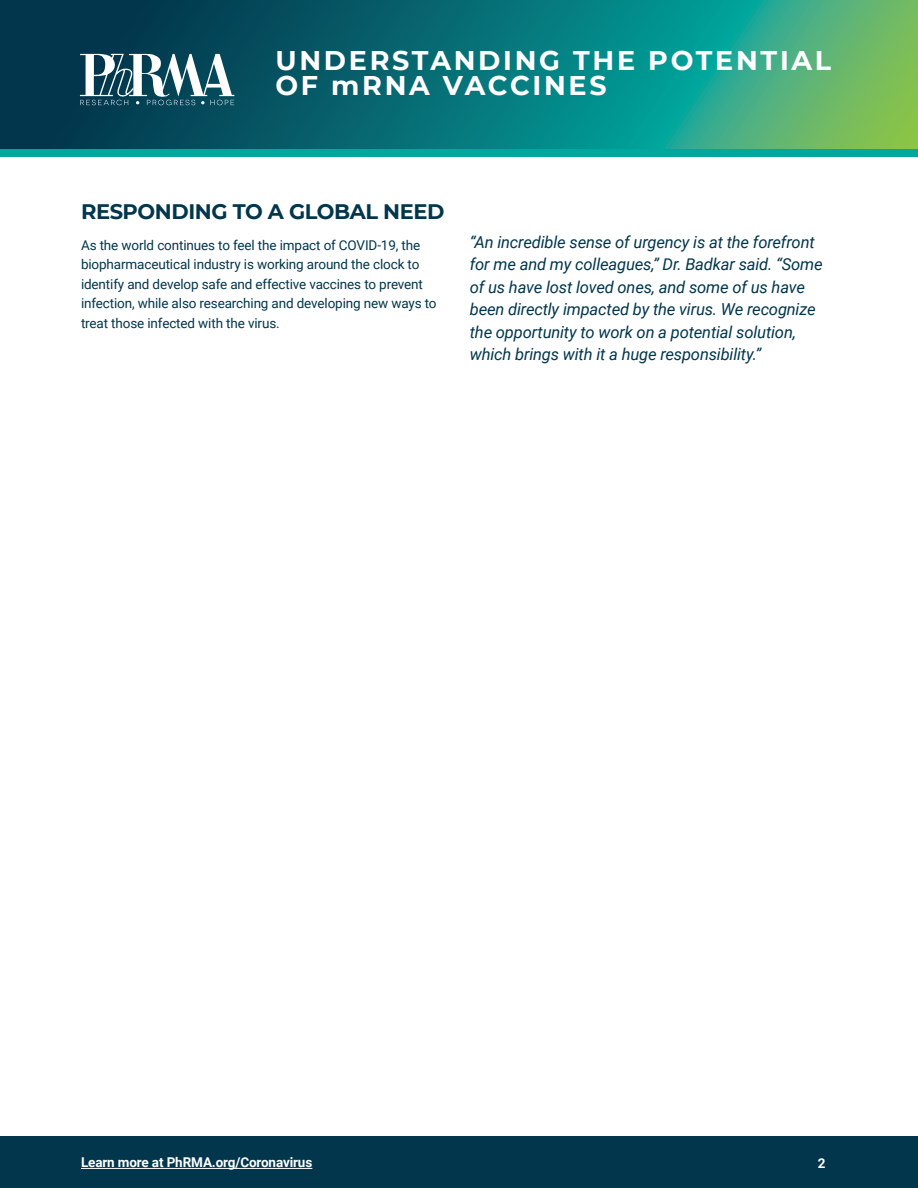
<style>
.page{position:relative;width:918px;height:1188px;background:#fff}
.page>*{position:absolute;margin:0;border:0;box-sizing:border-box;transform-origin:0 0}
.t1{font:700 27px/25.5px "Montserrat";letter-spacing:.1em;color:#fff}
.t2{font:700 21px "Montserrat";letter-spacing:-.02em;color:#02364d}
.t3{font:italic 16.5px/22.5px "Roboto";letter-spacing:-.01em;color:#02364d}
.t4{font:13.5px/19.5px "Roboto";letter-spacing:-.01em;color:#02364d}
.t5{font:700 13.5px "Roboto";letter-spacing:-.01em;color:#fff}
</style>
<div class="page">
<div style="left:0;top:1137px;width:918px;height:51px;background:#02364d"></div>
<hr style="left:81px;top:1168px;width:231px;height:1px;background:#fff">
<svg style="left:0;top:0;width:918px;height:149px;background:#187870"></svg>
<svg style="left:80px;top:54px;width:154px;height:51px"></svg>
<div style="left:0;top:149px;width:918px;height:8px;background:#00a79d"></div>
<h1 class="t1" style="left:275px;top:46px;width:557px">UNDERSTANDING THE POTENTIAL<br>OF mRNA VACCINES</h1>
<p class="t2" style="left:81px;top:196px;width:365px">RESPONDING TO A GLOBAL NEED</p>
<p class="t4" style="left:81px;top:235px;width:357px">As the world continues to feel the impact of COVID-19, the biopharmaceutical industry is working around the clock to identify and develop safe and effective vaccines to prevent infection, while also researching and developing new ways to treat those infected with the virus.</p>
<p class="t3" style="left:470px;top:230px;width:354px">“An incredible sense of urgency is at the forefront for me and my colleagues,” Dr. Badkar said. “Some of us have lost loved ones, and some of us have been directly impacted by the virus. We recognize the opportunity to work on a potential solution, which brings with it a huge responsibility.”</p>
<p class="t5" style="left:81px;top:1153px;width:233px">Learn more at PhRMA.org/Coronavirus</p>
<p class="t5" style="left:818px;top:1153px;width:9px">2</p>
</div>
